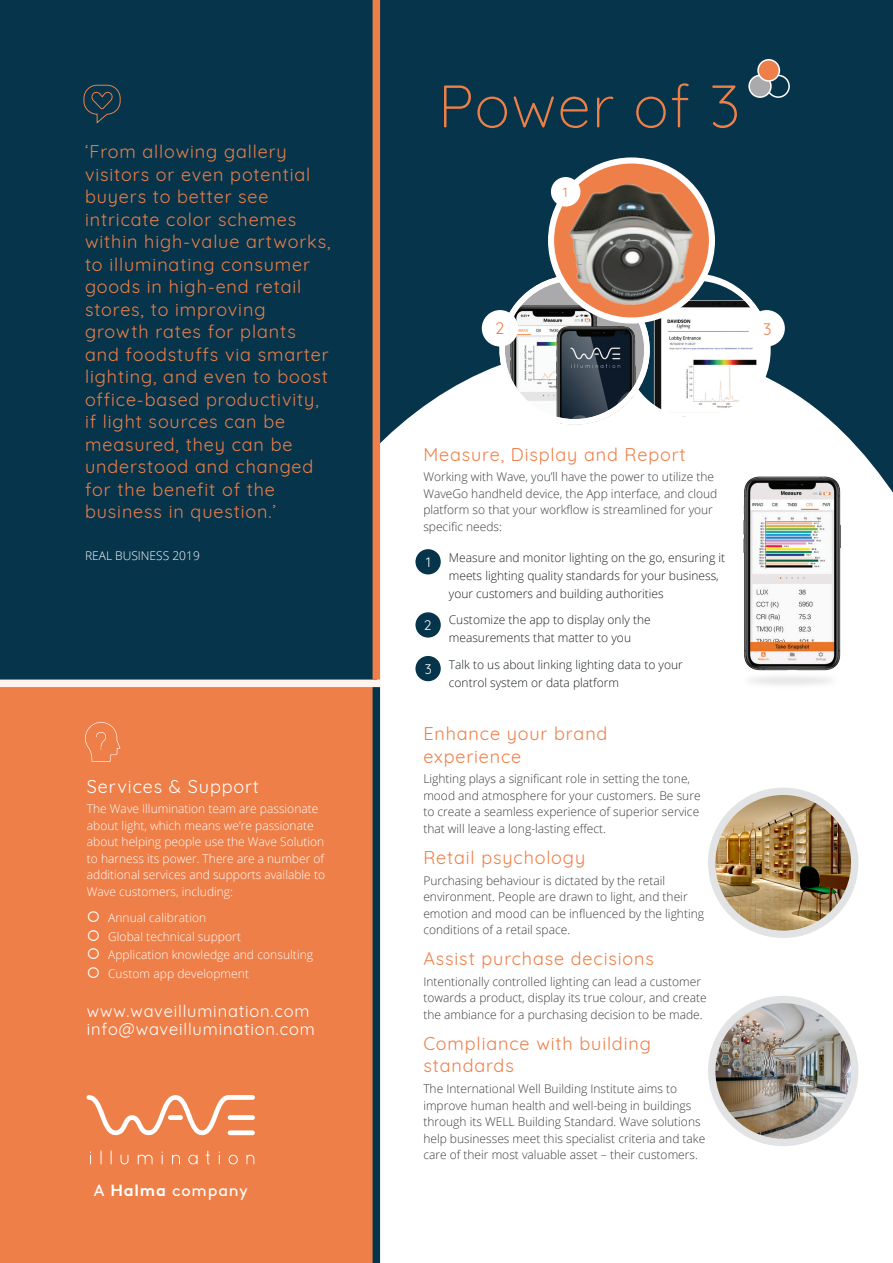
<style>
.page{position:relative;width:893px;height:1263px;background:#fff}
.page>*{position:absolute;margin:0;border:0;box-sizing:border-box;transform-origin:0 0}
.Large_heading_white{font:300 60px "Quicksand";letter-spacing:.025em;color:#ee7f48}
.Heading_2{font:18px/22.5px "Quicksand";letter-spacing:.05em;color:#ee7f48}
.Heading_2_white{font:18px "Quicksand";letter-spacing:.05em;color:#fff}
.Heading_2_white-2{font:16.5px/18px "Quicksand";letter-spacing:.05em;color:#fff}
.Heading_2-2{font:16.2px "Brown Std";letter-spacing:.05em;color:#fff}
.Heading_2-3{font:16.2px "Quicksand";color:#ee7f48}
.Heading_2-4{font:13.5px "Quicksand";color:#fff}
.Heading_2-5{font:13.05px "Quicksand";color:#ee7f48}
.Body_grey{font:300 12px/16.5px "Open Sans";color:#3b3c3f}
.Body_grey-2{font:300 12px/16.5px "Open Sans";color:#fff}
.t1{font:300 12px/18px "Open Sans";color:#1a1f21}
.Heading_2-6{font:300 12px "Open Sans";color:#fff}
.s1{font-weight:700}
</style>
<div class="page">
<div style="left:377px;top:0;width:516px;height:1263px;background:#05344b"></div>
<div style="left:380px;top:345px;width:513px;height:918px;background:#fff"></div>
<img style="left:712px;top:1000px;width:143px;height:142px">
<div style="left:708px;top:996px;width:150px;height:150px;border:7px solid #e2e3e4;border-radius:50%"></div>
<div style="left:0;top:0;width:376px;height:1263px;background:#05344b"></div>
<div style="left:0;top:684px;width:376px;height:579px;background:#ee7f48"></div>
<svg style="left:86px;top:1095px;width:169px;height:41px"></svg>
<svg style="left:138px;top:1154px;width:15px;height:10px"></svg>
<svg style="left:188px;top:1154px;width:10px;height:11px"></svg>
<svg style="left:229px;top:1155px;width:9px;height:9px"></svg>
<svg style="left:172px;top:1155px;width:8px;height:9px"></svg>
<svg style="left:246px;top:1154px;width:8px;height:10px"></svg>
<svg style="left:120px;top:1155px;width:8px;height:9px"></svg>
<svg style="left:206px;top:1150px;width:4px;height:14px"></svg>
<svg style="left:111px;top:1150px;width:1px;height:14px"></svg>
<svg style="left:101px;top:1150px;width:1px;height:14px"></svg>
<svg style="left:219px;top:1151px;width:1px;height:13px"></svg>
<svg style="left:162px;top:1151px;width:1px;height:13px"></svg>
<svg style="left:90px;top:1151px;width:1px;height:13px"></svg>
<svg style="left:92px;top:91px;width:21px;height:19px"></svg>
<div style="left:84px;top:85px;width:37px;height:30px;border:1px solid #ee7f48;border-radius:13px"></div>
<svg style="left:85px;top:722px;width:35px;height:40px"></svg>
<div style="left:373px;top:687px;width:7px;height:576px;background:#05344b"></div>
<div style="left:0;top:679px;width:381px;height:8px;background:#fcf4ed"></div>
<div style="left:373px;top:0;width:7px;height:679px;background:#ee7f48"></div>
<div style="left:767px;top:75px;width:23px;height:23px;border:2px solid #fff;border-radius:50%"></div>
<div style="left:749px;top:75px;width:22px;height:22px;background:#aaa9ab;border-radius:50%"></div>
<div style="left:748px;top:75px;width:24px;height:23px;border:2px solid #fff;border-radius:50%"></div>
<div style="left:758px;top:60px;width:21px;height:21px;background:#ee7f48;border-radius:50%"></div>
<div style="left:757px;top:59px;width:23px;height:23px;border:2px solid #fff;border-radius:50%"></div>
<div style="left:415px;top:549px;width:26px;height:25px;background:#05344b;border-radius:50%"></div>
<div style="left:415px;top:612px;width:26px;height:26px;background:#05344b;border-radius:50%"></div>
<div style="left:415px;top:656px;width:26px;height:25px;background:#05344b;border-radius:50%"></div>
<img style="left:647px;top:273px;width:122px;height:150px">
<div style="left:620px;top:275px;width:151px;height:150px;border:5px solid #fff;border-radius:50%"></div>
<img style="left:500px;top:276px;width:59px;height:146px">
<img style="left:542px;top:281px;width:105px;height:143px">
<div style="left:748px;top:310px;width:37px;height:36px;background:#fff;border-radius:50%"></div>
<div style="left:499px;top:275px;width:151px;height:150px;border:5px solid #fff;border-radius:50%"></div>
<svg style="left:551px;top:160px;width:161px;height:160px;background:#f19a6f"></svg>
<div style="left:548px;top:157px;width:167px;height:167px;border:6px solid #fff;border-radius:50%"></div>
<img style="left:567px;top:165px;width:131px;height:147px">
<div style="left:551px;top:177px;width:29px;height:30px;background:#fff;border-radius:50%"></div>
<div style="left:482px;top:310px;width:36px;height:36px;background:#fff;border-radius:50%"></div>
<img style="left:712px;top:791px;width:141px;height:143px">
<div style="left:708px;top:787px;width:150px;height:151px;border:7px solid #e2e3e4;border-radius:50%"></div>
<img style="left:725px;top:420px;width:130px;height:272px">
<svg style="left:436px;top:552px;width:4px;height:6px"></svg>
<svg style="left:436px;top:615px;width:4px;height:6px"></svg>
<p class="Heading_2" style="left:85px;top:139px;width:247px">‘From allowing gallery visitors or even potential buyers to better see intricate color schemes within high-value artworks, to illuminating consumer goods in high-end retail stores, to improving growth rates for plants and foodstuffs via smarter lighting, and even to boost office-based productivity, if light sources can be measured, they can be understood and changed for the benefit of the business in question.’</p>
<p class="Heading_2-6" style="left:85px;top:547px;width:116px">REAL BUSINESS 2019</p>
<p class="Heading_2_white" style="left:87px;top:772px;width:174px">Services &amp; Support</p>
<p class="Body_grey-2" style="left:87px;top:800px;width:240px">The Wave Illumination team are passionate about light, which means we’re passionate about helping people use the Wave Solution to harness its power. There are a number of additional services and supports available to Wave customers, including:</p>
<p class="Body_grey-2" style="left:108px;top:909px;width:100px">Annual calibration</p>
<p class="Body_grey-2" style="left:108px;top:928px;width:134px">Global technical support</p>
<p class="Body_grey-2" style="left:108px;top:946px;width:207px">Application knowledge and consulting</p>
<p class="Body_grey-2" style="left:108px;top:965px;width:142px">Custom app development</p>
<p class="Heading_2_white-2" style="left:87px;top:1000px;width:229px">www.waveillumination.com info@waveillumination.com</p>
<p class="Heading_2-2" style="left:94px;top:1181px;width:155px">A <span class="s1">Halma</span> company</p>
<p class="Large_heading_white" style="left:438px;top:60px;width:304px">Power of 3</p>
<p class="Heading_2-5" style="left:563px;top:182px;width:6px">1</p>
<p class="Heading_2-3" style="left:495px;top:316px;width:11px">2</p>
<p class="Heading_2-3" style="left:763px;top:316px;width:10px">3</p>
<p class="Heading_2" style="left:423px;top:441px;width:264px">Measure, Display and Report</p>
<p class="Body_grey" style="left:423px;top:468px;width:296px">Working with Wave, you’ll have the power to utilize the WaveGo handheld device, the App interface, and cloud platform so that your workflow is streamlined for your specific needs:</p>
<p class="t1" style="left:449px;top:548px;width:278px">Measure and monitor lighting on the go, ensuring it meets lighting quality standards for your business, your customers and building authorities</p>
<p class="t1" style="left:449px;top:611px;width:203px">Customize the app to display only the measurements that matter to you</p>
<p class="t1" style="left:449px;top:655px;width:235px">Talk to us about linking lighting data to your control system or data platform</p>
<p class="Heading_2-4" style="left:426px;top:551px;width:6px">1</p>
<p class="Heading_2-4" style="left:424px;top:615px;width:9px">2</p>
<p class="Heading_2-4" style="left:425px;top:658px;width:9px">3</p>
<p class="Heading_2" style="left:423px;top:720px;width:186px">Enhance your brand experience</p>
<p class="Body_grey" style="left:423px;top:770px;width:279px">Lighting plays a significant role in setting the tone, mood and atmosphere for your customers. Be sure to create a seamless experience of superior service that will leave a long-lasting effect.</p>
<p class="Heading_2" style="left:423px;top:844px;width:163px">Retail psychology</p>
<p class="Body_grey" style="left:423px;top:872px;width:282px">Purchasing behaviour is dictated by the retail environment. People are drawn to light, and their emotion and mood can be influenced by the lighting conditions of a retail space.</p>
<p class="Heading_2" style="left:423px;top:945px;width:232px">Assist purchase decisions</p>
<p class="Body_grey" style="left:423px;top:973px;width:285px">Intentionally controlled lighting can lead a customer towards a product, display its true colour, and create the ambiance for a purchasing decision to be made.</p>
<p class="Heading_2" style="left:423px;top:1030px;width:229px">Compliance with building standards</p>
<p class="Body_grey" style="left:423px;top:1080px;width:284px">The International Well Building Institute aims to improve human health and well-being in buildings through its WELL Building Standard. Wave solutions help businesses meet this specialist criteria and take care of their most valuable asset – their customers.</p>
</div>
